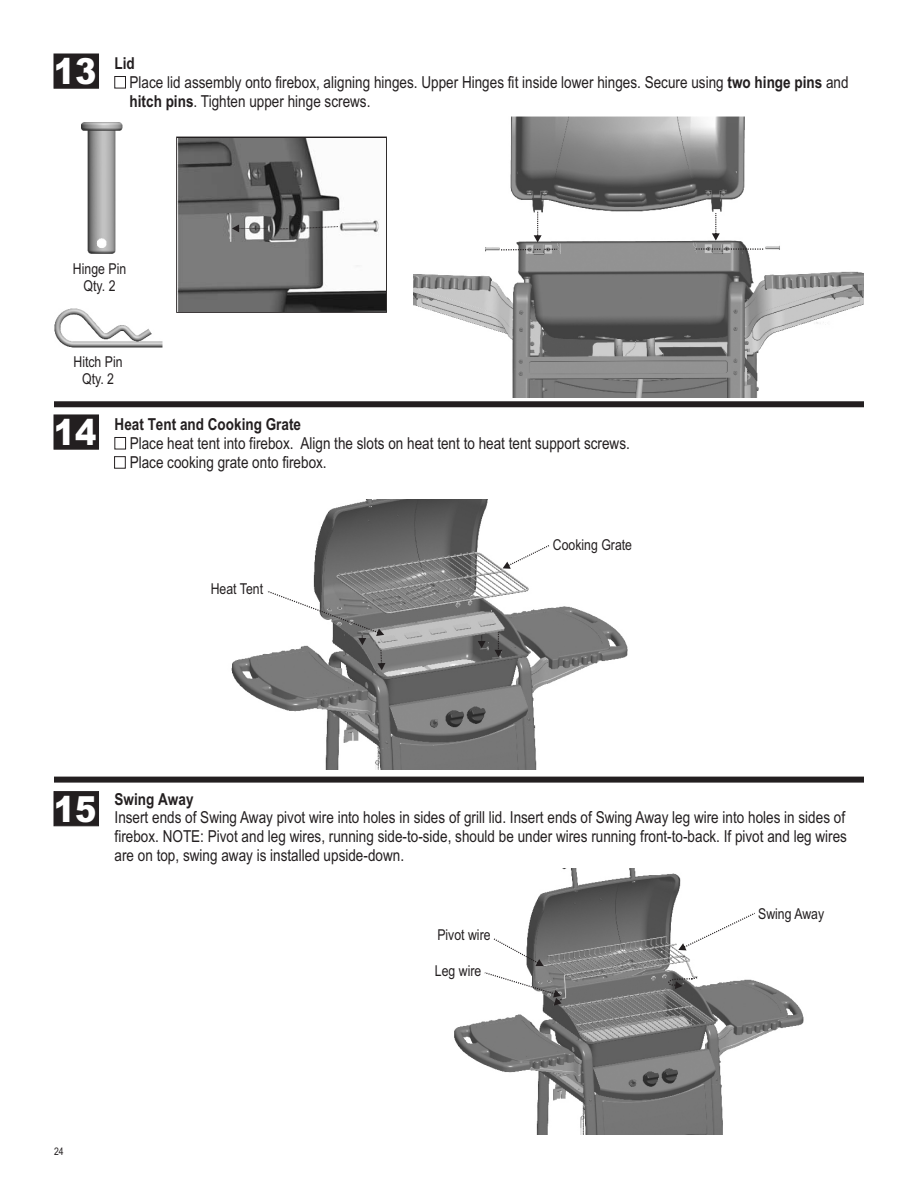
<style>
.page{position:relative;width:918px;height:1188px;background:#fff}
.page>*{position:absolute;margin:0;border:0;box-sizing:border-box;transform-origin:0 0}
.t1{font:900 36px "Arial";color:#fff;scale:.89 1}
.t2{font:16.5px/18.8px "Arial Narrow";color:#231f20}
.t3{font:700 16.5px "Arial Narrow";color:#231f20}
.t4{font:15px/17px "Arial Narrow";color:#231f20;text-align:center}
.t5{font:10.5px "Arial Narrow";color:#231f20}
.s1{font-weight:700}
</style>
<div class="page">
<img style="left:454px;top:868px;width:350px;height:266px">
<svg style="left:176px;top:137px;width:211px;height:176px"></svg>
<div style="left:54px;top:401px;width:810px;height:6px;background:#231f20"></div>
<img style="left:54px;top:308px;width:108px;height:40px">
<img style="left:81px;top:123px;width:42px;height:130px">
<div style="left:54px;top:54px;width:45px;height:34px;background:#231f20"></div>
<img style="left:178px;top:138px;width:207px;height:173px">
<svg style="left:300px;top:226px;width:39px;height:3px"></svg>
<svg style="left:232px;top:224px;width:36px;height:8px"></svg>
<div style="left:115px;top:76px;width:11px;height:12px;background:#fff;border:1px solid #231f20"></div>
<img style="left:413px;top:117px;width:451px;height:281px">
<svg style="left:534px;top:212px;width:8px;height:30px"></svg>
<svg style="left:696px;top:248px;width:68px;height:2px"></svg>
<svg style="left:712px;top:213px;width:8px;height:28px"></svg>
<svg style="left:501px;top:249px;width:56px;height:2px"></svg>
<div style="left:54px;top:415px;width:45px;height:34px;background:#231f20"></div>
<div style="left:115px;top:437px;width:11px;height:12px;background:#fff;border:1px solid #231f20"></div>
<div style="left:54px;top:777px;width:810px;height:6px;background:#231f20"></div>
<div style="left:54px;top:791px;width:45px;height:35px;background:#231f20;border:1px solid #231f20"></div>
<svg style="left:678px;top:913px;width:77px;height:37px"></svg>
<svg style="left:494px;top:938px;width:50px;height:28px"></svg>
<img style="left:231px;top:500px;width:397px;height:270px">
<div style="left:114px;top:457px;width:11px;height:11px;background:#fff;border:1px solid #231f20"></div>
<svg style="left:503px;top:545px;width:46px;height:24px"></svg>
<svg style="left:495px;top:632px;width:7px;height:25px"></svg>
<svg style="left:478px;top:635px;width:8px;height:13px"></svg>
<svg style="left:267px;top:591px;width:118px;height:79px"></svg>
<svg style="left:485px;top:972px;width:77px;height:34px"></svg>
<svg style="left:668px;top:977px;width:29px;height:12px"></svg>
<h1 class="t1" style="left:54px;top:58px;width:49px">13</h1>
<p class="t2" style="left:130px;top:56px;width:721px;text-indent:-15px"><span class="s1">Lid<br></span>Place lid assembly onto firebox, aligning hinges. Upper Hinges fit inside lower hinges. Secure using <span class="s1">two hinge pins</span> and <span class="s1">hitch pins</span>. Tighten upper hinge screws.</p>
<p class="t4" style="left:73px;top:262px;width:55px">Hinge Pin<br>Qty. 2</p>
<p class="t4" style="left:73px;top:355px;width:51px">Hitch Pin<br>Qty. 2</p>
<h1 class="t1" style="left:54px;top:419px;width:49px">14</h1>
<p class="t3" style="left:115px;top:418px;width:188px">Heat Tent and Cooking Grate</p>
<p class="t2" style="left:130px;top:435px;width:502px">Place heat tent into firebox. Align the slots on heat tent to heat tent support screws.<br>Place cooking grate onto firebox.</p>
<p class="t4" style="left:211px;top:581px;width:54px">Heat Tent</p>
<p class="t4" style="left:553px;top:537px;width:81px">Cooking Grate</p>
<h1 class="t1" style="left:54px;top:796px;width:49px">15</h1>
<p class="t3" style="left:115px;top:793px;width:80px">Swing Away</p>
<p class="t2" style="left:115px;top:810px;width:734px;text-align:justify">Insert ends of Swing Away pivot wire into holes in sides of grill lid. Insert ends of Swing Away leg wire into holes in sides of firebox. NOTE: Pivot and leg wires, running side-to-side, should be under wires running front-to-back. If pivot and leg wires are on top, swing away is installed upside-down.</p>
<p class="t4" style="left:437px;top:928px;width:55px">Pivot wire</p>
<p class="t4" style="left:435px;top:964px;width:48px">Leg wire</p>
<p class="t4" style="left:758px;top:907px;width:68px">Swing Away</p>
<p class="t5" style="left:54px;top:1148px;width:11px">24</p>
</div>
